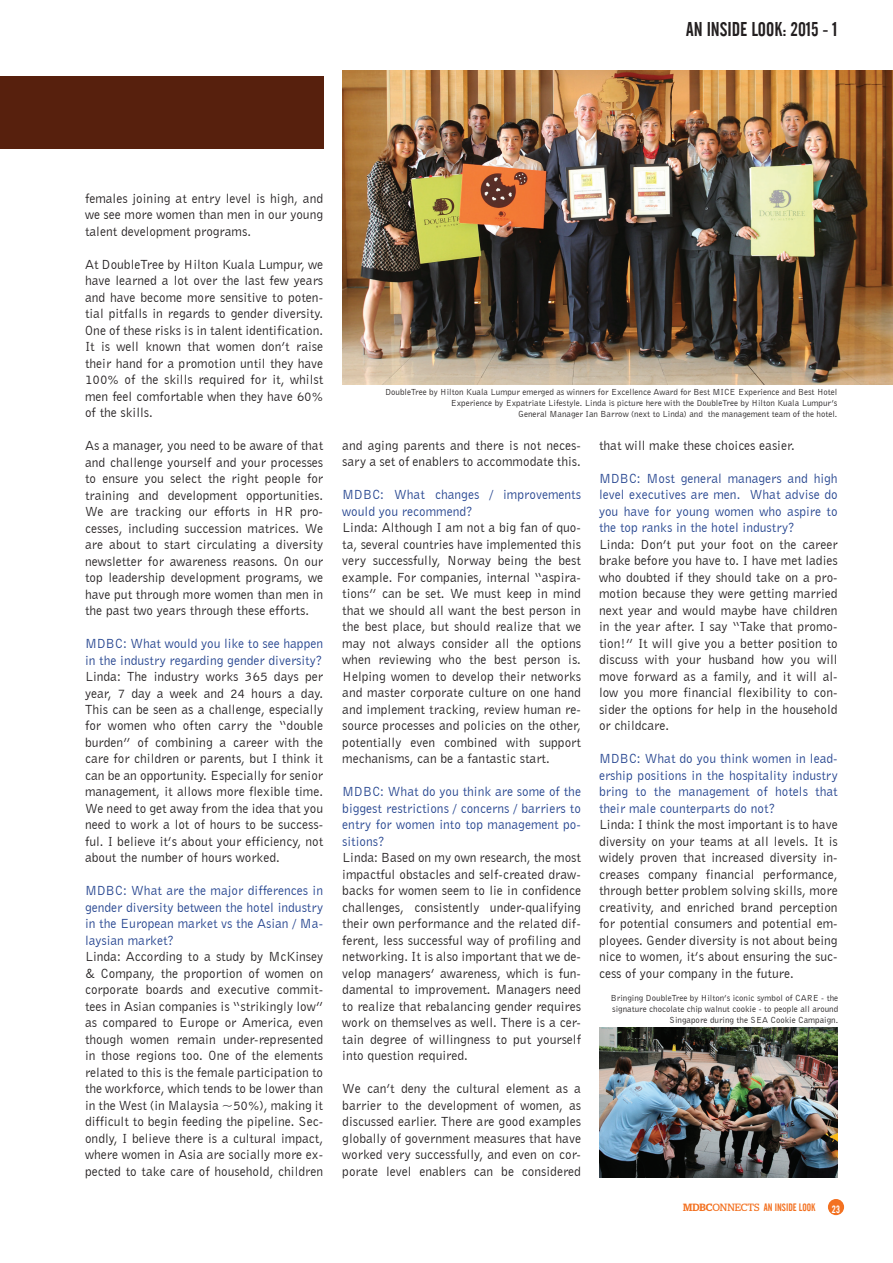
<style>
.page{position:relative;width:893px;height:1263px;background:#fff}
.page>*{position:absolute;margin:0;border:0;box-sizing:border-box;transform-origin:0 0}
.t1{font:19.5px "Alternate Gothic No 2 BT";color:#231f20}
.t2{font:13.5px/16.5px "Bell Gothic BT";color:#231f20;text-align:justify}
.t3{font:13.5px/16.5px "Bell Gothic BT";color:#22428e;text-align:justify}
.t4{font:10.5px "Alternate Gothic No 2 BT";color:#f37121}
.t5{font:500 10.5px "Stag";color:#f37121}
.t6{font:10.5px "Alternate Gothic No 2 BT";color:#fff}
.t7{font:9px/10.8px "Bell Gothic BT";color:#231f20;text-align:right}
.s1{font-weight:400}
.s2{font-family:"Stag"}
</style>
<div class="page">
<div style="left:828px;top:1199px;width:16px;height:16px;background:#f37121;border-radius:50%"></div>
<div style="left:0;top:77px;width:323px;height:72px;background:#57200d"></div>
<img style="left:342px;top:70px;width:551px;height:314px">
<img style="left:600px;top:1028px;width:238px;height:150px">
<h1 class="t1" style="left:686px;top:18px;width:153px">AN INSIDE LOOK: 2015 - 1</h1>
<p class="t2" style="left:85px;top:189px;width:240px">females joining at entry level is high, and we see more women than men in our young talent development programs.</p>
<p class="t2" style="left:85px;top:255px;width:240px">At DoubleTree by Hilton Kuala Lumpur, we have learned a lot over the last few years and have become more sensitive to poten&shy;tial pitfalls in regards to gender diversity.<br>One of these risks is in talent identification.<br>It is well known that women don’t raise their hand for a promotion until they have 100% of the skills required for it, whilst men feel comfortable when they have 60% of the skills.</p>
<p class="t2" style="left:85px;top:437px;width:240px">As a manager, you need to be aware of that and challenge yourself and your processes to ensure you select the right people for training and development opportunities.<br>We are tracking our efforts in HR pro&shy;cesses, including succession matrices. We are about to start circulating a diversity newsletter for awareness reasons. On our top leadership development programs, we have put through more women than men in the past two years through these efforts.</p>
<p class="t3" style="left:85px;top:635px;width:240px">MDBC: What would you like to see happen in the industry regarding gender diversity?</p>
<p class="t2" style="left:85px;top:668px;width:240px">Linda: The industry works 365 days per year, 7 day a week and 24 hours a day.<br>This can be seen as a challenge, especially for women who often carry the “double burden” of combining a career with the care for children or parents, but I think it can be an opportunity. Especially for senior management, it allows more flexible time.<br>We need to get away from the idea that you need to work a lot of hours to be success&shy;ful. I believe it’s about your efficiency, not about the number of hours worked.</p>
<p class="t3" style="left:85px;top:882px;width:240px">MDBC: What are the major differences in gender diversity between the hotel industry in the European market vs the Asian / Ma&shy;laysian market?</p>
<p class="t2" style="left:85px;top:948px;width:240px">Linda: According to a study by McKinsey &amp; Company, the proportion of women on corporate boards and executive commit&shy;tees in Asian companies is “strikingly low” as compared to Europe or America, even though women remain under-represented in those regions too. One of the elements related to this is the female participation to the workforce, which tends to be lower than in the West (in Malaysia ~50%), making it difficult to begin feeding the pipeline. Sec&shy;ondly, I believe there is a cultural impact, where women in Asia are socially more ex&shy;pected to take care of household, children</p>
<p class="t7" style="left:385px;top:387px;width:454px">DoubleTree by Hilton Kuala Lumpur emerged as winners for Excellence Award for Best MICE Experience and Best Hotel<br>Experience by Expatriate Lifestyle. Linda is picture here with the DoubleTree by Hilton Kuala Lumpur’s<br>General Manager Ian Barrow (next to Linda) and the management team of the hotel.</p>
<p class="t2" style="left:342px;top:437px;width:240px">and aging parents and there is not neces&shy;sary a set of enablers to accommodate this.</p>
<p class="t3" style="left:342px;top:486px;width:240px">MDBC: What changes / improvements would you recommend?</p>
<p class="t2" style="left:342px;top:519px;width:240px">Linda: Although I am not a big fan of quo&shy;ta, several countries have implemented this very successfully, Norway being the best example. For companies, internal “aspira&shy;tions” can be set. We must keep in mind that we should all want the best person in the best place, but should realize that we may not always consider all the options when reviewing who the best person is.<br>Helping women to develop their networks and master corporate culture on one hand and implement tracking, review human re&shy;source processes and policies on the other, potentially even combined with support mechanisms, can be a fantastic start.</p>
<p class="t3" style="left:342px;top:783px;width:240px">MDBC: What do you think are some of the biggest restrictions / concerns / barriers to entry for women into top management po&shy;sitions?</p>
<p class="t2" style="left:342px;top:849px;width:240px">Linda: Based on my own research, the most impactful obstacles and self-created draw&shy;backs for women seem to lie in confidence challenges, consistently under-qualifying their own performance and the related dif&shy;ferent, less successful way of profiling and networking. It is also important that we de&shy;velop managers’ awareness, which is fun&shy;damental to improvement. Managers need to realize that rebalancing gender requires work on themselves as well. There is a cer&shy;tain degree of willingness to put yourself into question required.</p>
<p class="t2" style="left:342px;top:1080px;width:240px">We can’t deny the cultural element as a barrier to the development of women, as discussed earlier. There are good examples globally of government measures that have worked very successfully, and even on cor&shy;porate level enablers can be considered</p>
<p class="t2" style="left:599px;top:437px;width:197px">that will make these choices easier.</p>
<p class="t3" style="left:599px;top:470px;width:240px">MDBC: Most general managers and high level executives are men. What advise do you have for young women who aspire to the top ranks in the hotel industry?</p>
<p class="t2" style="left:599px;top:536px;width:240px">Linda: Don’t put your foot on the career brake before you have to. I have met ladies who doubted if they should take on a pro&shy;motion because they were getting married next year and would maybe have children in the year after. I say “Take that promo&shy;tion!” It will give you a better position to discuss with your husband how you will move forward as a family, and it will al&shy;low you more financial flexibility to con&shy;sider the options for help in the household or childcare.</p>
<p class="t3" style="left:599px;top:750px;width:240px">MDBC: What do you think women in lead&shy;ership positions in the hospitality industry bring to the management of hotels that their male counterparts do not?</p>
<p class="t2" style="left:599px;top:816px;width:240px">Linda: I think the most important is to have diversity on your teams at all levels. It is widely proven that increased diversity in&shy;creases company financial performance, through better problem solving skills, more creativity, and enriched brand perception for potential consumers and potential em&shy;ployees. Gender diversity is not about being nice to women, it’s about ensuring the suc&shy;cess of your company in the future.</p>
<p class="t7" style="left:611px;top:993px;width:229px">Bringing DoubleTree by Hilton’s iconic symbol of CARE - the signature chocolate chip walnut cookie - to people all around<br>Singapore during the SEA Cookie Campaign.</p>
<p class="t5" style="left:683px;top:1201px;width:38px">MDBC<span class="s1">ONNE</span></p>
<p class="t4" style="left:741px;top:1202px;width:76px"><span class="s2">CTS</span> AN INSIDE LOOK</p>
<p class="t6" style="left:832px;top:1203px;width:10px">23</p>
</div>
